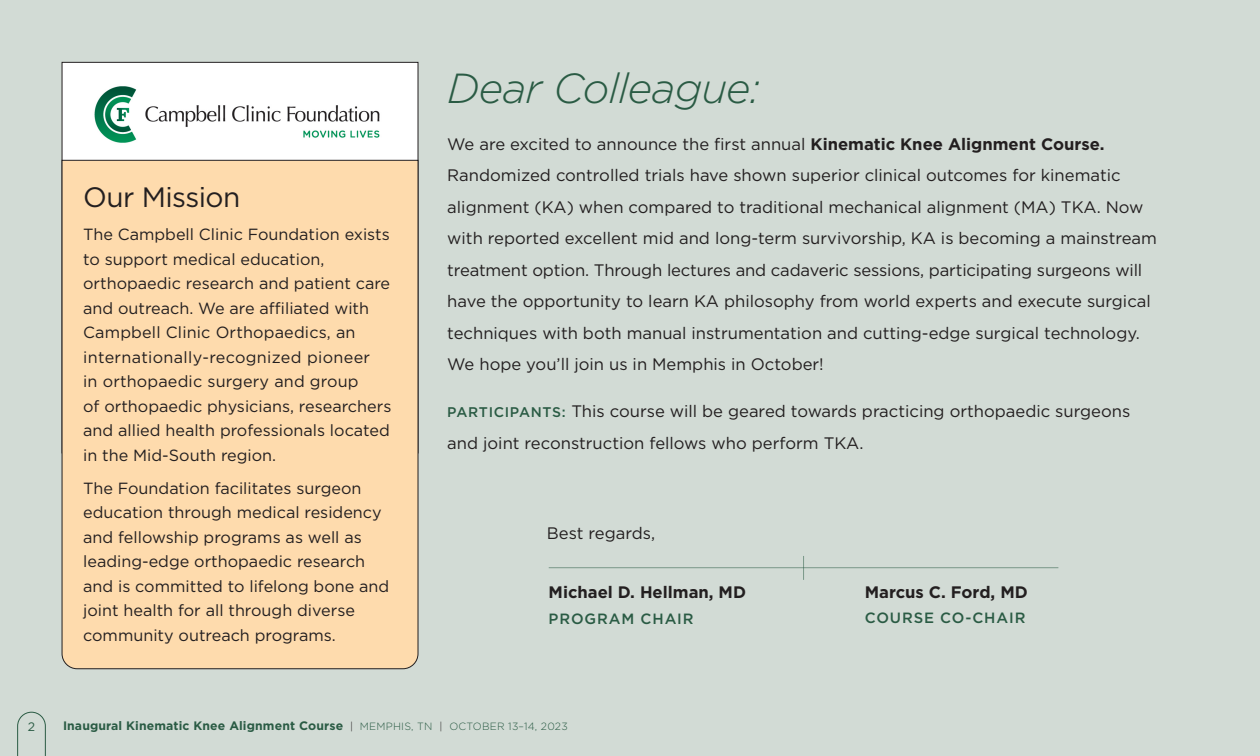
<style>
.page{position:relative;width:1260px;height:756px;background:#d2dbd5}
.page>*{position:absolute;margin:0;border:0;box-sizing:border-box;transform-origin:0 0}
.Table-body{font:italic 300 42px "Gotham";letter-spacing:-.02em;color:#2a5b44}
.Page_header{font:28px "Gotham";letter-spacing:-.02em;color:#231f20}
.Body{font:16.62px/31.5px "Gotham";color:#231f20}
.Body-2{font:700 16.62px "Gotham";color:#231f20}
.Page_header-2{font:16.1px/24.5px "Gotham";color:#231f20}
.Body-3{font:500 14.88px "Gotham";letter-spacing:.06em;color:#2a5b44}
.t1{font:700 12.25px "Gotham";letter-spacing:.01em;color:#2a5b44}
.t2{font:12.25px "Gotham";color:#2a5b44}
.s1{font-weight:700}
.s2{font-weight:500;font-size:14px;color:#2a5b44}
.s3{font-weight:300;font-size:10.5px;color:#231f20}
.s4{font-weight:300;font-size:10.5px}
</style>
<div class="page">
<div style="left:62px;top:62px;width:356px;height:391px;background:#fff"></div>
<div style="left:61px;top:160px;width:358px;height:509px;background:#fedbad"></div>
<img style="left:94px;top:86px;width:286px;height:57px">
<svg style="left:17px;top:712px;width:29px;height:44px"></svg>
<hr style="left:549px;top:567px;width:509px;height:1px;background:#2a5b44">
<svg style="left:803px;top:556px;width:1px;height:24px"></svg>
<p class="Page_header" style="left:83px;top:179px;width:159px">Our Mission</p>
<p class="Page_header-2" style="left:83px;top:222px;width:310px">The Campbell Clinic Foundation exists to support medical education, orthopaedic research and patient care and outreach. We are affiliated with Campbell Clinic Orthopaedics, an internationally-recognized pioneer<br>in orthopaedic surgery and group<br>of orthopaedic physicians, researchers and allied health professionals located in the Mid-South region.</p>
<p class="Page_header-2" style="left:83px;top:476px;width:308px">The Foundation facilitates surgeon education through medical residency and fellowship programs as well as leading-edge orthopaedic research and is committed to lifelong bone and joint health for all through diverse community outreach programs.</p>
<p class="Table-body" style="left:447px;top:61px;width:314px">Dear Colleague:</p>
<p class="Body" style="left:447px;top:128px;width:711px">We are excited to announce the first annual <span class="s1">Kinematic Knee Alignment Course.<br></span>Randomized controlled trials have shown superior clinical outcomes for kinematic alignment (KA) when compared to traditional mechanical alignment (MA) TKA. Now with reported excellent mid and long-term survivorship, KA is becoming a mainstream treatment option. Through lectures and cadaveric sessions, participating surgeons will have the opportunity to learn KA philosophy from world experts and execute surgical techniques with both manual instrumentation and cutting-edge surgical technology.<br>We hope you’ll join us in Memphis in October!</p>
<p class="Body" style="left:447px;top:395px;width:684px"><span class="s2">PARTICIPANTS:</span> This course will be geared towards practicing orthopaedic surgeons and joint reconstruction fellows who perform TKA.</p>
<p class="Body" style="left:547px;top:517px;width:110px">Best regards,</p>
<p class="Body-2" style="left:549px;top:581px;width:199px">Michael D. Hellman, MD</p>
<p class="Body-3" style="left:549px;top:609px;width:147px">PROGRAM CHAIR</p>
<p class="Body-2" style="left:865px;top:581px;width:165px">Marcus C. Ford, MD</p>
<p class="Body-3" style="left:865px;top:608px;width:162px">COURSE CO-CHAIR</p>
<p class="t2" style="left:28px;top:719px;width:9px">2</p>
<p class="t1" style="left:63px;top:718px;width:506px">Inaugural Kinematic Knee Alignment Course <span class="s3">|</span> <span class="s4">MEMPHIS, TN</span> <span class="s3">|</span> <span class="s4">OCTOBER 13–14, 2023</span></p>
</div>
